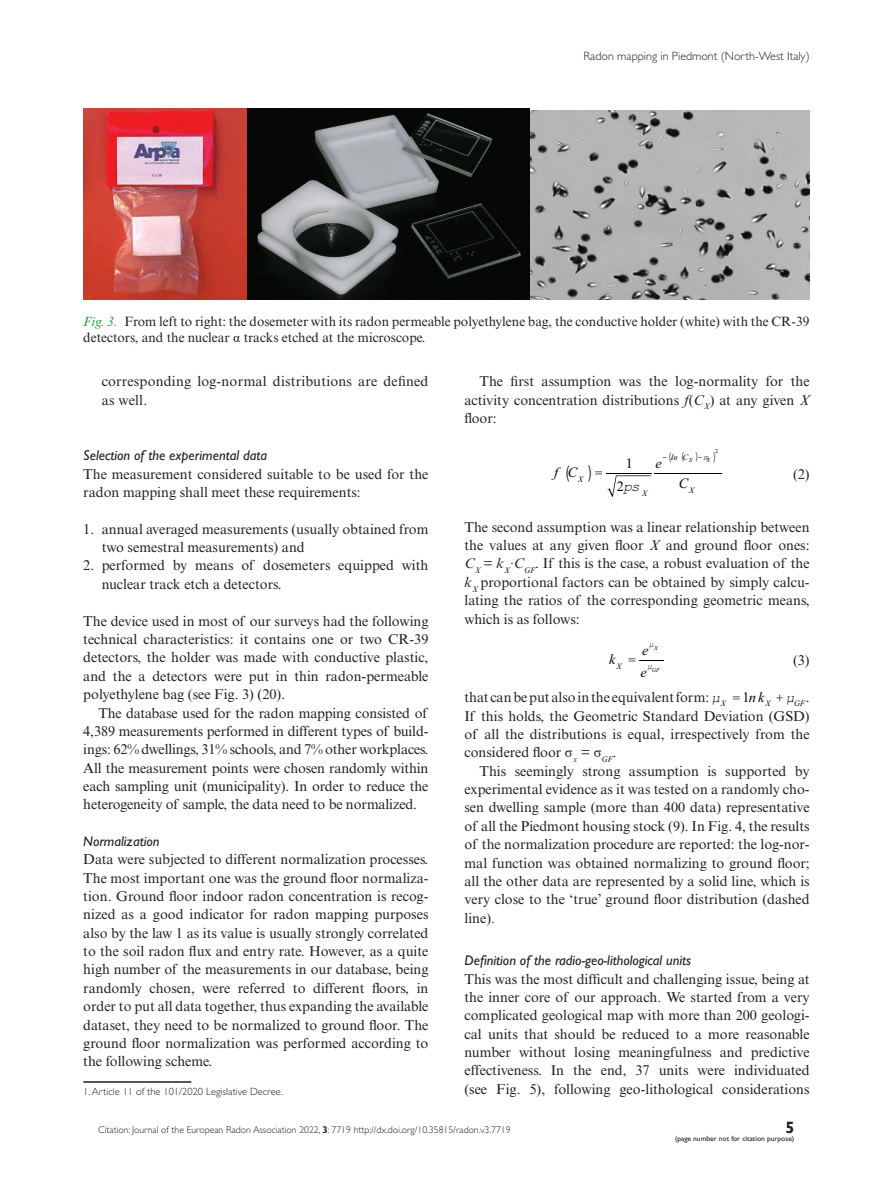
<style>
.page{position:relative;width:893px;height:1191px;background:#fff}
.page>*{position:absolute;margin:0;border:0;box-sizing:border-box;transform-origin:0 0}
.t1{font:700 16.5px "Gill Sans Std";color:#231f20}
.TX{font:14.25px/18.3px "Times New Roman MT Std";color:#231f20}
.TXI{font:14.25px/18.3px "Times New Roman MT Std";color:#231f20;text-align:justify}
.t2{font:italic 14.25px "Gill Sans Std";color:#231f20}
.t3{font:italic 14.25px/21.9px "Times New Roman";color:#000}
.EQN{font:14.25px "Times New Roman MT Std";color:#231f20}
.t4{font:14.25px "Times New Roman";color:#000}
.FC{font:13.5px/15.8px "Times New Roman MT Std";color:#231f20}
.t5{font:300 12px "Gill Sans Std";color:#231f20}
.t6{font:300 10.5px "Gill Sans Std";color:#231f20}
.t7{font:300 9.75px "Gill Sans Std";color:#231f20}
.t8{font:italic 8.25px "Times New Roman";color:#000}
.t9{font:7.5px "Gill Sans Std";color:#231f20}
.t10{font:italic 6px "Times New Roman";color:#000}
.t11{font:6px "Times New Roman";color:#000}
.s1{font-style:italic;color:#249b47}
.s2{font-family:"Times New Roman"}
.s3{font-style:italic}
.s4{font-style:normal}
.s5{font-weight:700}
</style>
<div class="page">
<hr style="left:83px;top:1081px;width:108px;height:1px;background:#231f20">
<hr style="left:606px;top:473px;width:46px;height:1px;background:#000">
<hr style="left:654px;top:473px;width:67px;height:1px;background:#000">
<img style="left:530px;top:110px;width:280px;height:190px">
<img style="left:83px;top:108px;width:446px;height:192px">
<svg style="left:639px;top:660px;width:25px;height:1px"></svg>
<svg style="left:607px;top:475px;width:44px;height:22px"></svg>
<p class="t5" style="left:583px;top:50px;width:228px">Radon mapping in Piedmont (North-West Italy)</p>
<p class="FC" style="left:83px;top:313px;width:728px"><span class="s1">Fig. 3.</span> From left to right: the dosemeter with its radon permeable polyethylene bag, the conductive holder (white) with the CR-39 detectors, and the nuclear <span class="s2">α</span> tracks etched at the microscope.</p>
<p class="TX" style="left:102px;top:372px;width:328px">corresponding log-normal distributions are defined as well.</p>
<h2 class="t2" style="left:83px;top:447px;width:185px">Selection of the experimental data</h2>
<p class="TX" style="left:83px;top:464px;width:347px">The measurement considered suitable to be used for the radon mapping shall meet these requirements:</p>
<p class="TX" style="left:102px;top:520px;width:328px;text-indent:-18px">1. annual averaged measurements (usually obtained from two semestral measurements) and</p>
<p class="TX" style="left:102px;top:556px;width:328px;text-indent:-18px">2. performed by means of dosemeters equipped with nuclear track etch a detectors.</p>
<p class="TX" style="left:83px;top:611px;width:347px;text-align:justify">The device used in most of our surveys had the following technical characteristics: it contains one or two CR-39 detectors, the holder was made with conductive plastic, and the a detectors were put in thin radon-permeable polyethylene bag (see Fig. 3) (20).</p>
<p class="TXI" style="left:83px;top:703px;width:347px;text-indent:15px">The database used for the radon mapping consisted of 4,389 measurements performed in different types of build&shy;ings: 62% dwellings, 31% schools, and 7% other workplaces.<br>All the measurement points were chosen randomly within each sampling unit (municipality). In order to reduce the heterogeneity of sample, the data need to be normalized.</p>
<h2 class="t2" style="left:83px;top:833px;width:78px">Normalization</h2>
<p class="TX" style="left:83px;top:850px;width:347px;text-align:justify">Data were subjected to different normalization processes.<br>The most important one was the ground floor normaliza&shy;tion. Ground floor indoor radon concentration is recog&shy;nized as a good indicator for radon mapping purposes also by the law 1 as its value is usually strongly correlated to the soil radon flux and entry rate. However, as a quite high number of the measurements in our database, being randomly chosen, were referred to different floors, in order to put all data together, thus expanding the available dataset, they need to be normalized to ground floor. The ground floor normalization was performed according to the following scheme.</p>
<p class="t6" style="left:83px;top:1085px;width:201px">1. Article 11 of the 101/2020 Legislative Decree.</p>
<p class="TXI" style="left:464px;top:372px;width:347px;text-indent:15px">The first assumption was the log-normality for the activity concentration distributions <span class="s3">f</span>(<span class="s3">C</span><sub>X</sub>) at any given <span class="s3">X </span>floor:</p>
<p class="t11" style="left:715px;top:448px;width:4px">2</p>
<p class="t8" style="left:671px;top:451px;width:19px">In C</p>
<p class="t4" style="left:626px;top:455px;width:9px">1</p>
<p class="t10" style="left:689px;top:456px;width:5px">X</p>
<p class="t10" style="left:706px;top:456px;width:5px">X</p>
<p class="t3" style="left:655px;top:452px;width:8px">e</p>
<p class="t3" style="left:554px;top:461px;width:24px">f C</p>
<p class="EQN" style="left:793px;top:466px;width:18px">(2)</p>
<p class="TX" style="left:464px;top:518px;width:347px;text-align:justify">The second assumption was a linear relationship between the values at any given floor <span class="s3">X</span> and ground floor ones:<br><span class="s3">C</span><sub>X</sub> <span class="s3">= k</span><sub>X</sub><span class="s3">·C</span><sub>GF</sub>. If this is the case, a robust evaluation of the <span class="s3">k</span><sub>X</sub> proportional factors can be obtained by simply calcu&shy;lating the ratios of the corresponding geometric means, which is as follows:</p>
<p class="t3" style="left:609px;top:648px;width:8px">k</p>
<p class="t3" style="left:640px;top:638px;width:9px">e e</p>
<p class="t8" style="left:578px;top:473px;width:7px">X</p>
<p class="t3" style="left:679px;top:472px;width:11px">C</p>
<p class="t4" style="left:617px;top:478px;width:9px">2</p>
<p class="t8" style="left:689px;top:484px;width:7px">X</p>
<p class="t8" style="left:642px;top:487px;width:7px">X</p>
<p class="t10" style="left:654px;top:644px;width:5px">X</p>
<p class="t10" style="left:652px;top:666px;width:9px">GF</p>
<p class="EQN" style="left:793px;top:652px;width:18px">(3)</p>
<p class="t8" style="left:617px;top:660px;width:7px">X</p>
<p class="TX" style="left:464px;top:688px;width:246px">that can be put also in the equivalent form:</p>
<p class="t3" style="left:742px;top:685px;width:23px"><span class="s4">1</span>nk</p>
<p class="t8" style="left:721px;top:697px;width:7px">X</p>
<p class="t8" style="left:765px;top:697px;width:7px">X</p>
<p class="t8" style="left:794px;top:697px;width:12px">GF</p>
<p class="TX" style="left:464px;top:688px;width:347px;text-align:justify;text-indent:341px">.<br>If this holds, the Geometric Standard Deviation (GSD) of all the distributions is equal, irrespectively from the considered floor <span class="s2">σ</span><sub>x</sub> = <span class="s2">σ</span><sub>GF</sub>.</p>
<p class="TXI" style="left:464px;top:761px;width:347px;text-indent:15px">This seemingly strong assumption is supported by experimental evidence as it was tested on a randomly cho&shy;sen dwelling sample (more than 400 data) representative of all the Piedmont housing stock (9). In Fig. 4, the results of the normalization procedure are reported: the log-nor&shy;mal function was obtained normalizing to ground floor; all the other data are represented by a solid line, which is very close to the ‘true’ ground floor distribution (dashed line).</p>
<h2 class="t2" style="left:464px;top:952px;width:228px">Definition of the radio-geo-lithological units</h2>
<p class="TXI" style="left:464px;top:969px;width:347px">This was the most difficult and challenging issue, being at the inner core of our approach. We started from a very complicated geological map with more than 200 geologi&shy;cal units that should be reduced to a more reasonable number without losing meaningfulness and predictive effectiveness. In the end, 37 units were individuated (see Fig. 5), following geo-lithological considerations</p>
<p class="t7" style="left:98px;top:1123px;width:414px">Citation: Journal of the European Radon Association 2022, <span class="s5">3</span>: 7719 http://dx.doi.org/10.35815/radon.v3.7719</p>
<p class="t1" style="left:785px;top:1118px;width:11px">5</p>
<p class="t9" style="left:675px;top:1134px;width:121px">(page number not for citation purpose)</p>
</div>
